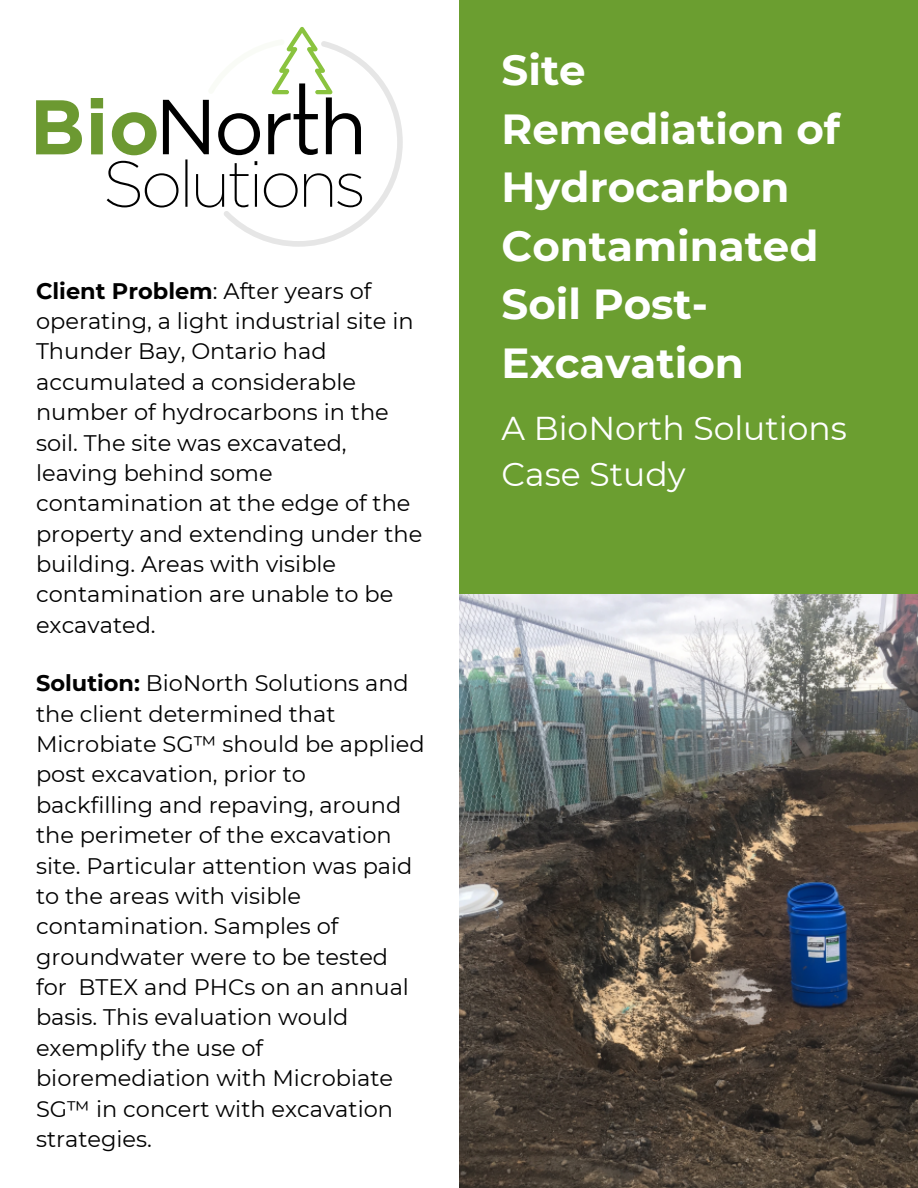
<style>
.page{position:relative;width:918px;height:1188px;background:#fff}
.page>*{position:absolute;margin:0;border:0;box-sizing:border-box;transform-origin:0 0}
.t1{font:700 42px/58.5px "Montserrat";color:#fff}
.t2{font:33px/46.2px "Montserrat";color:#fff}
.t3{font:22.5px/30.3px "Montserrat";color:#020202}
.t4{font:22.5px/30.3px "Montserrat";color:#000}
.t5{font:700 22.5px "Montserrat";color:#000}
.s1{font-weight:400}
.s2{font-weight:700}
</style>
<div class="page">
<img style="left:459px;top:593px;width:459px;height:595px">
<div style="left:459px;top:0;width:459px;height:593px;background:#6b9e30"></div>
<svg style="left:36px;top:100px;width:46px;height:54px"></svg>
<svg style="left:91px;top:27px;width:312px;height:220px"></svg>
<p class="t5" style="left:36px;top:277px;width:337px">Client Problem<span class="s1">: After years of</span></p>
<p class="t4" style="left:36px;top:306px;width:379px">operating, a light industrial site in</p>
<h1 class="t4" style="left:36px;top:336px;width:388px">Thunder Bay, Ontario had accumulated a considerable number of hydrocarbons in the soil. The site was excavated, leaving behind some contamination at the edge of the property and extending under the building. Areas with visible contamination are unable to be excavated.</h1>
<h2 class="t3" style="left:36px;top:668px;width:390px"><span class="s2">Solution:</span> BioNorth Solutions and the client determined that<br>Microbiate SG™ should be applied post excavation, prior to backfilling and repaving, around the perimeter of the excavation site. Particular attention was paid to the areas with visible contamination. Samples of groundwater were to be tested<br>for BTEX and PHCs on an annual basis. This evaluation would exemplify the use of bioremediation with Microbiate<br>SG™ in concert with excavation strategies.</h2>
<p class="t1" style="left:502px;top:41px;width:340px">Site<br>Remediation of<br>Hydrocarbon<br>Contaminated<br>Soil Post-<br>Excavation</p>
<p class="t2" style="left:502px;top:405px;width:347px">A BioNorth Solutions<br>Case Study</p>
</div>
